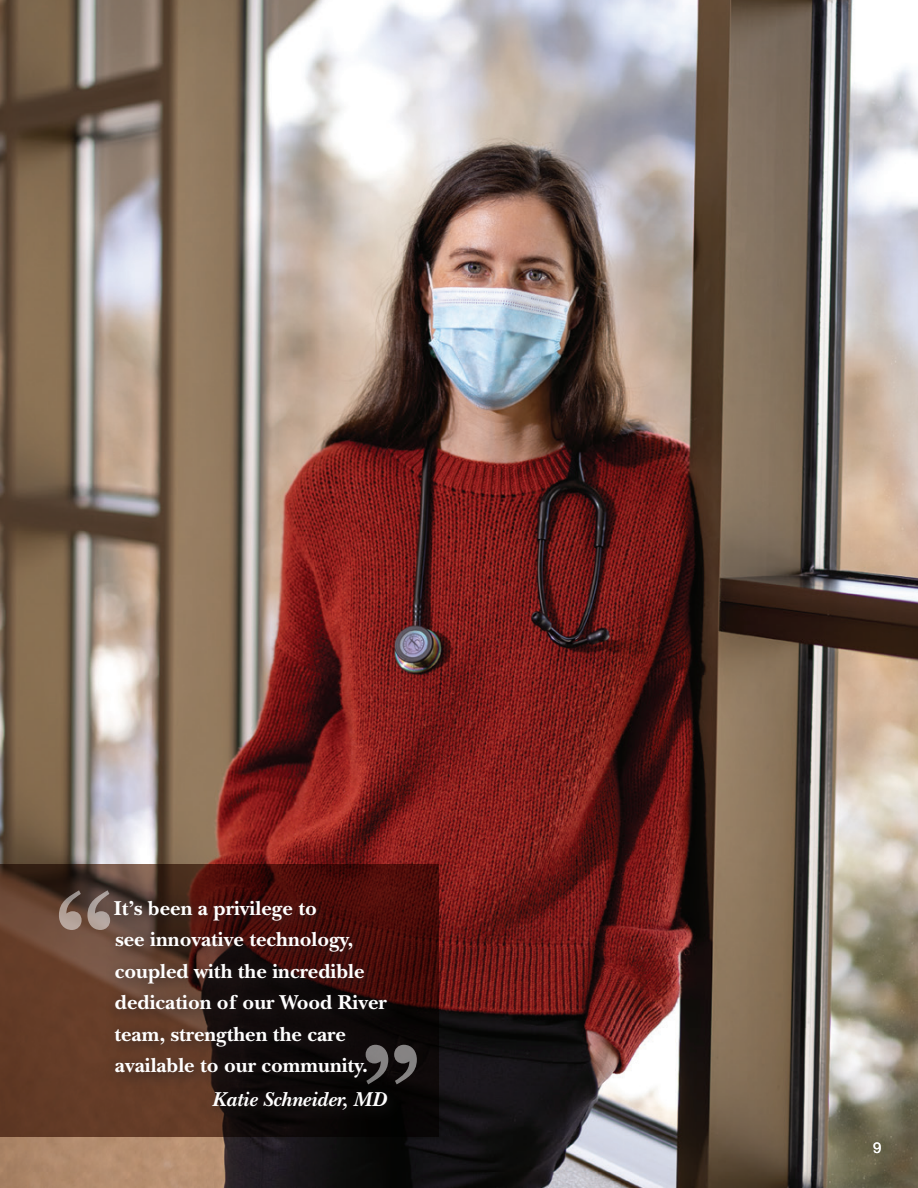
<style>
.page{position:relative;width:918px;height:1188px;background:#fff}
.page>*{position:absolute;margin:0;border:0;box-sizing:border-box;transform-origin:0 0}
.t1{font:700 127.5px "New Baskerville";color:#fff}
.Big_Quote{font:700 21px/31.5px "New Baskerville";color:#fff}
.Big_Quote_Name{font:italic 700 21px "New Baskerville";color:#fff}
.t2{font:15px "Helvetica Neue LT Pro";color:#fff}
</style>
<div class="page">
<img style="left:0;top:0;width:918px;height:1188px">
<svg style="left:0;top:864px;width:439px;height:272px;background:#4f2b1e"></svg>
<div style="left:104px;top:890px;width:301px;height:237px;background:#231f20;opacity:.6"></div>
<h1 class="t1" style="left:53px;top:861px;width:65px">“</h1>
<p class="Big_Quote" style="left:114px;top:893px;width:275px">It’s been a privilege to<br>see innovative technology, coupled with the incredible dedication of our Wood River team, strengthen the care available to our community.</p>
<p class="Big_Quote_Name" style="left:212px;top:1087px;width:176px">Katie Schneider, MD</p>
<h1 class="t1" style="left:359px;top:1015px;width:65px">”</h1>
<p class="t2" style="left:873px;top:1138px;width:10px">9</p>
</div>
